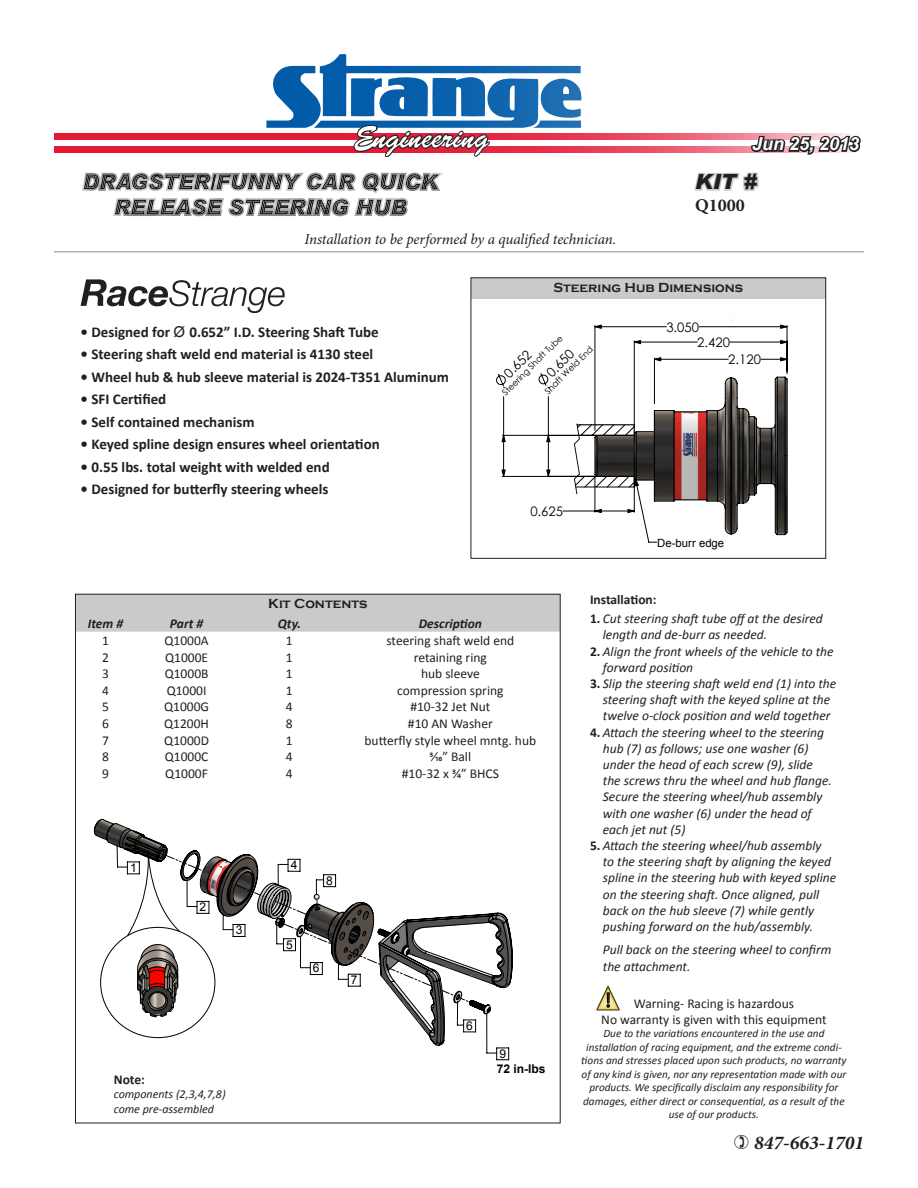
<style>
.page{position:relative;width:918px;height:1188px;background:#fff}
.page>*{position:absolute;margin:0;border:0;box-sizing:border-box;transform-origin:0 0}
.t1{font:italic 900 21px "Arial";color:#231f20}
.t2{font:21px "Myriad Pro";color:#231f20}
.t3{font:italic 700 19.5px "Minion Pro";color:#231f20}
.t4{font:italic 700 18px "Arial";color:#fff}
.t5{font:700 18px "Minion Pro";color:#231f20}
.t6{font:700 15px "Calibri";color:#231f20}
.t7{font:italic 15px "Minion Pro";letter-spacing:-.01em;color:#231f20}
.t8{font:italic 13.5px/16.2px "Calibri";color:#231f20}
.t9{font:13.5px "Calibri";color:#231f20}
.t10{font:700 13.5px "Copperplate Gothic";color:#231f20}
.t11{font:italic 700 13.5px "Calibri";color:#231f20}
.t12{font:700 13.5px "Calibri";color:#231f20}
.t13{font:13.05px/15.3px "Century Gothic";color:#000}
.t14{font:italic 12px "Calibri";color:#231f20}
.t15{font:12px "Arial";color:#000}
.t16{font:700 12px/15.5px "Arial";color:#000}
.t17{font:11.4px "Arial";color:#000}
.t18{font:italic 11.25px/13.5px "Calibri";color:#231f20;text-align:center}
.t19{font:8.7px "Century Gothic";color:#000}
.s1{font-family:"Arial";font-weight:400}
.s2{font-weight:400}
.s3{font-weight:700;font-style:normal}
</style>
<div class="page">
<div style="left:76px;top:594px;width:484px;height:21px;background:#c9cacc"></div>
<div style="left:77px;top:615px;width:481px;height:17px;background:#c9cacc"></div>
<div style="left:471px;top:278px;width:355px;height:21px;background:#c9cacc"></div>
<div style="left:471px;top:278px;width:355px;height:281px;border:1px solid #231f20"></div>
<svg style="left:54px;top:146px;width:696px;height:7px;background:#e83a53"></svg>
<svg style="left:54px;top:133px;width:696px;height:7px;background:#e83650"></svg>
<svg style="left:198px;top:146px;width:458px;height:7px"></svg>
<svg style="left:266px;top:54px;width:316px;height:103px"></svg>
<svg style="left:750px;top:133px;width:111px;height:22px"></svg>
<svg style="left:694px;top:172px;width:65px;height:19px"></svg>
<div style="left:65px;top:162px;width:394px;height:64px;background:#231f20;opacity:.5"></div>
<hr style="left:54px;top:252px;width:810px;height:1px;background:#8a8a8a">
<svg style="left:497px;top:325px;width:291px;height:217px"></svg>
<svg style="left:496px;top:377px;width:291px;height:158px"></svg>
<svg style="left:94px;top:819px;width:207px;height:195px"></svg>
<svg style="left:223px;top:859px;width:290px;height:202px"></svg>
<img style="left:596px;top:985px;width:24px;height:26px">
<svg style="left:607px;top:993px;width:3px;height:14px"></svg>
<img style="left:136px;top:940px;width:44px;height:78px">
<svg style="left:137px;top:944px;width:41px;height:73px"></svg>
<svg style="left:81px;top:279px;width:204px;height:34px"></svg>
<svg style="left:117px;top:846px;width:93px;height:90px"></svg>
<p class="t4" style="left:752px;top:132px;width:109px">Jun 25, 2013</p>
<p class="t7" style="left:305px;top:228px;width:313px">Installation to be performed by a qualified technician.</p>
<p class="t1" style="left:695px;top:169px;width:63px">KIT #</p>
<p class="t5" style="left:695px;top:193px;width:51px">Q1000</p>
<p class="t6" style="left:81px;top:322px;width:300px">• Designed for <span class="s1">Ø</span> 0.652” I.D. Steering Shaft Tube</p>
<p class="t6" style="left:81px;top:345px;width:294px">• Steering shaft weld end material is 4130 steel</p>
<p class="t6" style="left:81px;top:367px;width:370px">• Wheel hub &amp; hub sleeve material is 2024-T351 Aluminum</p>
<p class="t6" style="left:81px;top:390px;width:87px">• SFI Certified</p>
<p class="t6" style="left:81px;top:412px;width:176px">• Self contained mechanism</p>
<p class="t6" style="left:81px;top:435px;width:301px">• Keyed spline design ensures wheel orientation</p>
<p class="t6" style="left:81px;top:457px;width:251px">• 0.55 lbs. total weight with welded end</p>
<p class="t6" style="left:81px;top:480px;width:249px">• Designed for butterfly steering wheels</p>
<p class="t10" style="left:553px;top:280px;width:191px">Steering Hub Dimensions</p>
<p class="t19" style="left:499px;top:389px;width:83px;rotate:-45deg">Steering Shaft Tube</p>
<p class="t19" style="left:542px;top:389px;width:66px;rotate:-45deg">Shaft Weld End</p>
<p class="t13" style="left:543px;top:369px;width:34px;rotate:-45deg">0.650</p>
<p class="t13" style="left:501px;top:370px;width:34px;rotate:-45deg">0.652</p>
<p class="t13" style="left:530px;top:503px;width:34px">0.625</p>
<p class="t13" style="left:697px;top:319px;width:34px;text-indent:-31px">3.050<br>2.420</p>
<p class="t13" style="left:728px;top:352px;width:34px">2.120</p>
<p class="t17" style="left:657px;top:535px;width:68px">De-burr edge</p>
<p class="t10" style="left:268px;top:596px;width:101px">Kit Contents</p>
<p class="t11" style="left:88px;top:615px;width:37px">Item #</p>
<p class="t11" style="left:170px;top:615px;width:35px">Part #</p>
<p class="t11" style="left:278px;top:615px;width:25px">Qty.</p>
<p class="t11" style="left:419px;top:615px;width:65px">Description</p>
<p class="t9" style="left:102px;top:632px;width:8px">1</p>
<p class="t9" style="left:164px;top:632px;width:46px">Q1000A</p>
<p class="t9" style="left:286px;top:632px;width:8px">1</p>
<p class="t9" style="left:387px;top:632px;width:129px">steering shaft weld end</p>
<p class="t9" style="left:102px;top:649px;width:8px">2</p>
<p class="t9" style="left:165px;top:649px;width:45px">Q1000E</p>
<p class="t9" style="left:286px;top:649px;width:8px">1</p>
<p class="t9" style="left:414px;top:649px;width:75px">retaining ring</p>
<p class="t9" style="left:102px;top:665px;width:8px">3</p>
<p class="t9" style="left:165px;top:665px;width:45px">Q1000B</p>
<p class="t9" style="left:286px;top:665px;width:8px">1</p>
<p class="t9" style="left:421px;top:665px;width:60px">hub sleeve</p>
<p class="t9" style="left:102px;top:682px;width:8px">4</p>
<p class="t9" style="left:167px;top:682px;width:41px">Q1000I</p>
<p class="t9" style="left:286px;top:682px;width:8px">1</p>
<p class="t9" style="left:397px;top:682px;width:108px">compression spring</p>
<p class="t9" style="left:102px;top:698px;width:8px">5</p>
<p class="t9" style="left:164px;top:698px;width:46px">Q1000G</p>
<p class="t9" style="left:286px;top:698px;width:8px">4</p>
<p class="t9" style="left:410px;top:698px;width:82px">#10-32 Jet Nut</p>
<p class="t9" style="left:102px;top:715px;width:8px">6</p>
<p class="t9" style="left:164px;top:715px;width:46px">Q1200H</p>
<p class="t9" style="left:286px;top:715px;width:8px">8</p>
<p class="t9" style="left:408px;top:715px;width:86px">#10 AN Washer</p>
<p class="t9" style="left:102px;top:732px;width:8px">7</p>
<p class="t9" style="left:164px;top:732px;width:46px">Q1000D</p>
<p class="t9" style="left:286px;top:732px;width:8px">1</p>
<p class="t9" style="left:365px;top:732px;width:173px">butterfly style wheel mntg. hub</p>
<p class="t9" style="left:102px;top:748px;width:8px">8</p>
<p class="t9" style="left:165px;top:748px;width:45px">Q1000C</p>
<p class="t9" style="left:286px;top:748px;width:8px">4</p>
<p class="t9" style="left:430px;top:748px;width:43px">3/16” Ball</p>
<p class="t9" style="left:102px;top:765px;width:8px">9</p>
<p class="t9" style="left:165px;top:765px;width:44px">Q1000F</p>
<p class="t9" style="left:286px;top:765px;width:8px">4</p>
<p class="t9" style="left:402px;top:765px;width:99px">#10-32 x 3/4” BHCS</p>
<p class="t15" style="left:130px;top:860px;width:8px">1</p>
<p class="t15" style="left:200px;top:899px;width:8px">2</p>
<p class="t15" style="left:236px;top:922px;width:8px">3</p>
<p class="t12" style="left:114px;top:1071px;width:33px">Note:</p>
<p class="t14" style="left:114px;top:1086px;width:113px">components (2,3,4,7,8)</p>
<p class="t14" style="left:114px;top:1101px;width:102px">come pre-assembled</p>
<p class="t15" style="left:291px;top:857px;width:8px">4</p>
<p class="t15" style="left:326px;top:873px;width:8px">8</p>
<p class="t15" style="left:286px;top:937px;width:8px">5</p>
<p class="t15" style="left:313px;top:960px;width:8px">6</p>
<p class="t15" style="left:351px;top:972px;width:8px">7</p>
<p class="t15" style="left:466px;top:1018px;width:8px">6</p>
<p class="t16" style="left:497px;top:1046px;width:50px"><span class="s2">9<br></span>72 in-lbs</p>
<p class="t12" style="left:590px;top:591px;width:68px">Installation:</p>
<p class="t8" style="left:603px;top:610px;width:222px;text-indent:-13px"><span class="s3">1.</span> Cut steering shaft tube off at the desired length and de-burr as needed.</p>
<p class="t8" style="left:603px;top:642px;width:232px;text-indent:-13px"><span class="s3">2.</span> Align the front wheels of the vehicle to the forward position</p>
<p class="t8" style="left:590px;top:675px;width:248px;text-align:center"><span class="s3">3.</span> Slip the steering shaft weld end (1) into the steering shaft with the keyed spline at the twelve o-clock position and weld together</p>
<p class="t8" style="left:603px;top:723px;width:231px;text-indent:-13px"><span class="s3">4.</span> Attach the steering wheel to the steering hub (7) as follows; use one washer (6) under the head of each screw (9), slide the screws thru the wheel and hub flange.<br>Secure the steering wheel/hub assembly with one washer (6) under the head of each jet nut (5)</p>
<p class="t8" style="left:603px;top:837px;width:235px;text-indent:-13px"><span class="s3">5.</span> Attach the steering wheel/hub assembly to the steering shaft by aligning the keyed spline in the steering hub with keyed spline on the steering shaft. Once aligned, pull back on the hub sleeve (7) while gently pushing forward on the hub/assembly.</p>
<p class="t8" style="left:603px;top:941px;width:230px">Pull back on the steering wheel to confirm the attachment.</p>
<p class="t9" style="left:634px;top:995px;width:162px">Warning- Racing is hazardous</p>
<p class="t9" style="left:601px;top:1011px;width:227px">No warranty is given with this equipment</p>
<p class="t18" style="left:603px;top:1026px;width:223px">Due to the variations encountered in the use and</p>
<p class="t18" style="left:581px;top:1040px;width:267px">installation of racing equipment, and the extreme condi&shy;tions and stresses placed upon such products, no warranty of any kind is given, nor any representation made with our products. We specifically disclaim any responsibility for damages, either direct or consequential, as a result of the use of our products.</p>
<p class="t2" style="left:606px;top:987px;width:6px">!</p>
<p class="t3" style="left:754px;top:1128px;width:111px">847-663-1701</p>
</div>
